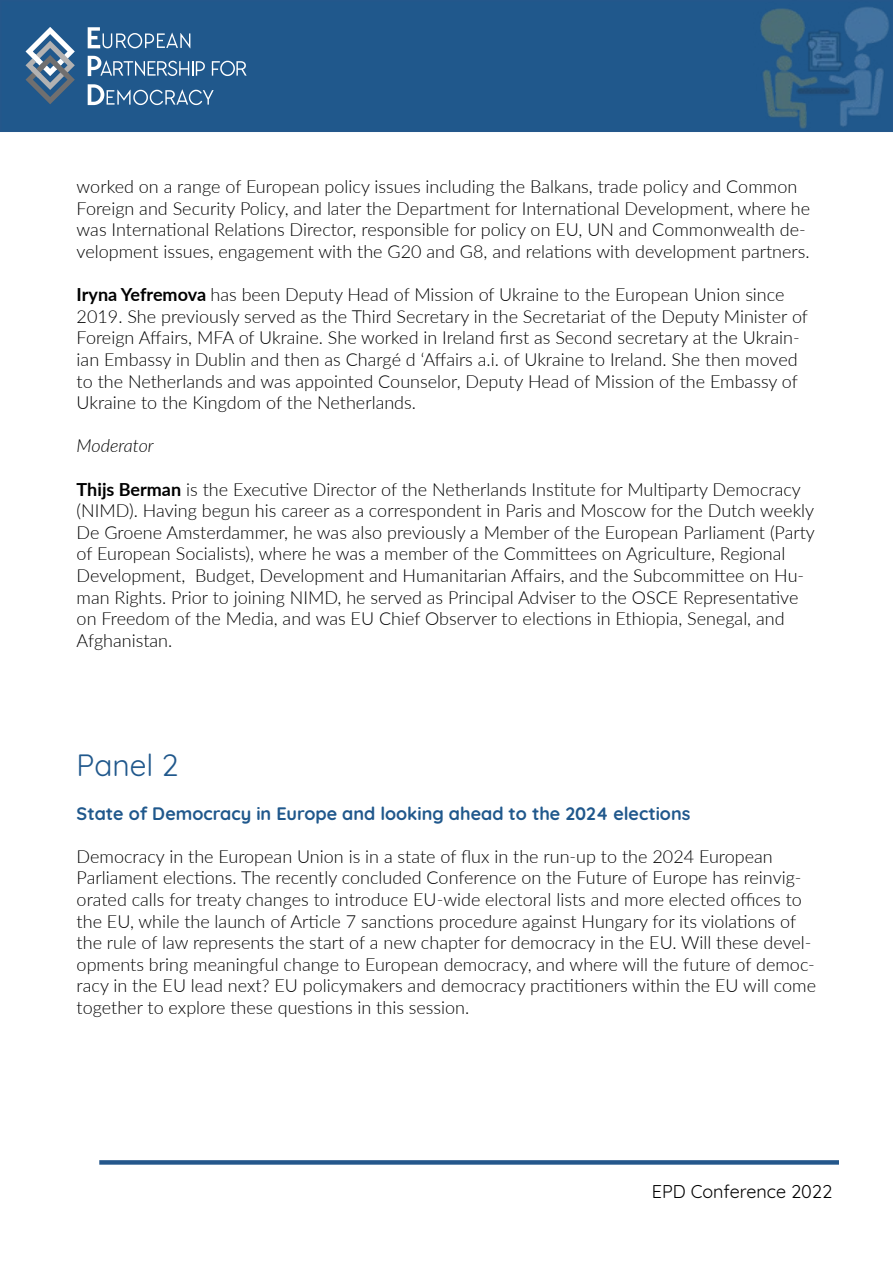
<style>
.page{position:relative;width:893px;height:1263px;background:#fff}
.page>*{position:absolute;margin:0;border:0;box-sizing:border-box;transform-origin:0 0}
.t1{font:30px "Quicksand";color:#20588c}
.t2{font:300 18px/21.6px "Lato";color:#000}
.t3{font:700 18px "Quicksand";color:#20588c}
.t4{font:18px "Quicksand";color:#000}
.t5{font:italic 300 18px "Lato";color:#000}
.s1{font-weight:700}
</style>
<div class="page">
<div style="left:1px;top:1px;width:891px;height:130px;background:#20588c"></div>
<div style="left:0;top:0;width:893px;height:132px;border:2px solid #24578b"></div>
<div style="left:99px;top:1160px;width:740px;height:5px;background:#24578b"></div>
<svg style="left:26px;top:27px;width:49px;height:77px"></svg>
<svg style="left:88px;top:56px;width:117px;height:20px"></svg>
<svg style="left:212px;top:61px;width:35px;height:15px"></svg>
<svg style="left:88px;top:84px;width:126px;height:21px"></svg>
<svg style="left:88px;top:27px;width:102px;height:21px"></svg>
<img style="left:753px;top:0;width:140px;height:132px">
<p class="t2" style="left:77px;top:175px;width:735px">worked on a range of European policy issues including the Balkans, trade policy and Common Foreign and Security Policy, and later the Department for International Development, where he was International Relations Director, responsible for policy on EU, UN and Commonwealth de&shy;velopment issues, engagement with the G20 and G8, and relations with development partners.</p>
<p class="t2" style="left:77px;top:283px;width:733px"><span class="s1">Iryna Yefremova</span> has been Deputy Head of Mission of Ukraine to the European Union since 2019. She previously served as the Third Secretary in the Secretariat of the Deputy Minister of Foreign Affairs, MFA of Ukraine. She worked in Ireland first as Second secretary at the Ukrain&shy;ian Embassy in Dublin and then as Chargé d ‘Affairs a.i. of Ukraine to Ireland. She then moved to the Netherlands and was appointed Counselor, Deputy Head of Mission of the Embassy of Ukraine to the Kingdom of the Netherlands.</p>
<p class="t5" style="left:77px;top:433px;width:79px">Moderator</p>
<p class="t2" style="left:77px;top:478px;width:740px"><span class="s1">Thijs Berman</span> is the Executive Director of the Netherlands Institute for Multiparty Democracy (NIMD). Having begun his career as a correspondent in Paris and Moscow for the Dutch weekly De Groene Amsterdammer, he was also previously a Member of the European Parliament (Party of European Socialists), where he was a member of the Committees on Agriculture, Regional Development, Budget, Development and Humanitarian Affairs, and the Subcommittee on Hu&shy;man Rights. Prior to joining NIMD, he served as Principal Adviser to the OSCE Representative on Freedom of the Media, and was EU Chief Observer to elections in Ethiopia, Senegal, and Afghanistan.</p>
<h1 class="t1" style="left:77px;top:742px;width:103px">Panel 2</h1>
<p class="t3" style="left:77px;top:798px;width:615px">State of Democracy in Europe and looking ahead to the 2024 elections</p>
<p class="t2" style="left:77px;top:845px;width:741px">Democracy in the European Union is in a state of flux in the run-up to the 2024 European Parliament elections. The recently concluded Conference on the Future of Europe has reinvig&shy;orated calls for treaty changes to introduce EU-wide electoral lists and more elected offices to the EU, while the launch of Article 7 sanctions procedure against Hungary for its violations of the rule of law represents the start of a new chapter for democracy in the EU. Will these devel&shy;opments bring meaningful change to European democracy, and where will the future of democ&shy;racy in the EU lead next? EU policymakers and democracy practitioners within the EU will come together to explore these questions in this session.</p>
<p class="t4" style="left:652px;top:1178px;width:182px">EPD Conference 2022</p>
</div>
